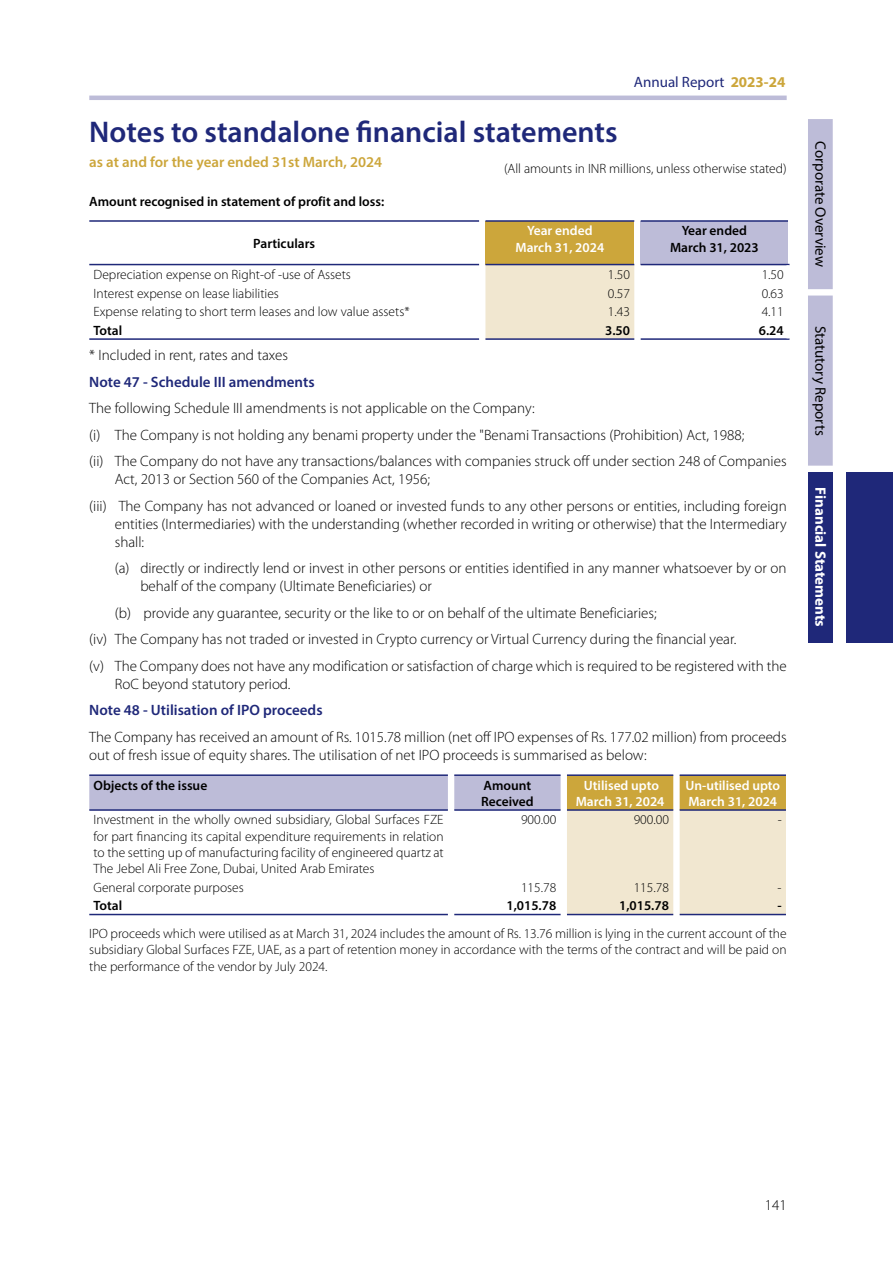
<style>
.page{position:relative;width:893px;height:1263px;background:#fff}
.page>*{position:absolute;margin:0;border:0;box-sizing:border-box;transform-origin:0 0}
.t1{font:600 30px "Myriad Pro";color:#1f2879}
.t2{font:300 15px/26.5px "Myriad Pro";color:#000}
.t3{font:600 15px "Myriad Pro";color:#1f2879}
.t4{font:600 15px "Myriad Pro";color:#cca63b}
.t5{font:15px "Myriad Pro";color:#000}
.t6{font:700 15px "Myriad Pro";color:#fff}
.t7{font:15px "Myriad Pro";color:#1f2879}
.t8{font:300 13.5px/16.2px "Myriad Pro";color:#000;text-align:justify}
.t9{font:600 13.5px/16.2px "Myriad Pro";color:#000;text-align:center}
.t10{font:600 13.5px/16.2px "Myriad Pro";color:#fff;text-align:center}
.s1{font-weight:700;color:#cca63b}
</style>
<div class="page">
<div style="left:847px;top:472px;width:46px;height:170px;background:#1f2879"></div>
<div style="left:808px;top:119px;width:25px;height:347px;background:#bdbcd8"></div>
<div style="left:808px;top:472px;width:25px;height:170px;background:#1f2879"></div>
<hr style="left:89px;top:96px;width:698px;height:4px;background:#bdbcd8">
<div style="left:485px;top:221px;width:149px;height:44px;background:#cca63b"></div>
<div style="left:641px;top:221px;width:147px;height:44px;background:#bdbcd8"></div>
<div style="left:485px;top:265px;width:149px;height:73px;background:#f1e7d0"></div>
<hr style="left:89px;top:220px;width:390px;height:2px;background:#1f2879">
<hr style="left:485px;top:220px;width:149px;height:2px;background:#1f2879">
<hr style="left:641px;top:220px;width:147px;height:2px;background:#1f2879">
<hr style="left:89px;top:264px;width:390px;height:1px;background:#1f2879">
<hr style="left:485px;top:264px;width:149px;height:1px;background:#1f2879">
<hr style="left:641px;top:264px;width:148px;height:1px;background:#1f2879">
<hr style="left:89px;top:338px;width:390px;height:2px;background:#1f2879">
<hr style="left:485px;top:338px;width:149px;height:2px;background:#1f2879">
<hr style="left:641px;top:338px;width:148px;height:2px;background:#1f2879">
<div style="left:89px;top:776px;width:472px;height:33px;background:#bdbcd8"></div>
<svg style="left:567px;top:775px;width:219px;height:139px;background:#e8d8ae"></svg>
<hr style="left:89px;top:774px;width:359px;height:2px;background:#1f2879">
<hr style="left:454px;top:774px;width:107px;height:2px;background:#1f2879">
<hr style="left:567px;top:774px;width:106px;height:2px;background:#1f2879">
<hr style="left:680px;top:774px;width:106px;height:2px;background:#1f2879">
<hr style="left:89px;top:809px;width:359px;height:2px;background:#1f2879">
<hr style="left:454px;top:809px;width:107px;height:2px;background:#1f2879">
<hr style="left:567px;top:809px;width:106px;height:2px;background:#1f2879">
<hr style="left:680px;top:809px;width:106px;height:2px;background:#1f2879">
<hr style="left:89px;top:914px;width:359px;height:1px;background:#1f2879">
<hr style="left:454px;top:914px;width:107px;height:1px;background:#1f2879">
<hr style="left:567px;top:914px;width:106px;height:1px;background:#1f2879">
<hr style="left:680px;top:914px;width:106px;height:1px;background:#1f2879">
<p class="t7" style="left:634px;top:73px;width:153px">Annual Report <span class="s1">2023-24</span></p>
<h1 class="t1" style="left:89px;top:112px;width:530px">Notes to standalone financial statements</h1>
<p class="t4" style="left:89px;top:152px;width:294px">as at and for the year ended 31st March, 2024</p>
<p class="t8" style="left:504px;top:161px;width:284px">(All amounts in INR millions, unless otherwise stated)</p>
<p class="t9" style="left:89px;top:193px;width:297px">Amount recognised in statement of profit and loss:</p>
<p class="t9" style="left:253px;top:235px;width:63px">Particulars</p>
<p class="t10" style="left:515px;top:222px;width:90px">Year ended<br>March 31, 2024</p>
<p class="t9" style="left:670px;top:222px;width:90px">Year ended<br>March 31, 2023</p>
<p class="t8" style="left:94px;top:267px;width:259px">Depreciation expense on Right-of -use of Assets</p>
<p class="t8" style="left:608px;top:267px;width:24px">1.50</p>
<p class="t8" style="left:762px;top:267px;width:24px">1.50</p>
<p class="t8" style="left:94px;top:285px;width:187px">Interest expense on lease liabilities</p>
<p class="t8" style="left:608px;top:285px;width:24px">0.57</p>
<p class="t8" style="left:762px;top:285px;width:24px">0.63</p>
<p class="t8" style="left:94px;top:304px;width:318px">Expense relating to short term leases and low value assets*</p>
<p class="t8" style="left:608px;top:304px;width:24px">1.43</p>
<p class="t8" style="left:762px;top:304px;width:24px">4.11</p>
<p class="t9" style="left:94px;top:322px;width:30px">Total</p>
<p class="t9" style="left:605px;top:322px;width:26px">3.50</p>
<p class="t9" style="left:759px;top:322px;width:26px">6.24</p>
<p class="t2" style="left:89px;top:342px;width:200px">* Included in rent, rates and taxes</p>
<p class="t3" style="left:89px;top:372px;width:227px">Note 47 - Schedule III amendments</p>
<p class="t2" style="left:89px;top:395px;width:699px">The following Schedule III amendments is not applicable on the Company:<br>(i) The Company is not holding any benami property under the "Benami Transactions (Prohibition) Act, 1988;<br>(ii) The Company do not have any transactions/balances with companies struck off under section 248 of Companies</p>
<p class="t2" style="left:89px;top:466px;width:699px;text-indent:26px">Act, 2013 or Section 560 of the Companies Act, 1956;<br>(iii) The Company has not advanced or loaned or invested funds to any other persons or entities, including foreign</p>
<p class="t2" style="left:115px;top:515px;width:673px;line-height:18px">entities (Intermediaries) with the understanding (whether recorded in writing or otherwise) that the Intermediary shall:</p>
<p class="t2" style="left:140px;top:560px;width:648px;line-height:18px;text-indent:-26px">(a) directly or indirectly lend or invest in other persons or entities identified in any manner whatsoever by or on behalf of the company (Ultimate Beneficiaries) or</p>
<p class="t2" style="left:89px;top:600px;width:699px;text-indent:26px">(b) provide any guarantee, security or the like to or on behalf of the ultimate Beneficiaries;<br>(iv) The Company has not traded or invested in Crypto currency or Virtual Currency during the financial year.<br>(v) The Company does not have any modification or satisfaction of charge which is required to be registered with the</p>
<p class="t2" style="left:115px;top:671px;width:177px">RoC beyond statutory period.</p>
<p class="t3" style="left:89px;top:701px;width:235px">Note 48 - Utilisation of IPO proceeds</p>
<p class="t2" style="left:89px;top:728px;width:699px;line-height:18px">The Company has received an amount of Rs. 1015.78 million (net off IPO expenses of Rs. 177.02 million) from proceeds out of fresh issue of equity shares. The utilisation of net IPO proceeds is summarised as below:</p>
<p class="t9" style="left:94px;top:777px;width:115px">Objects of the issue</p>
<p class="t9" style="left:481px;top:777px;width:54px;text-align:left">Amount<br>Received</p>
<p class="t10" style="left:576px;top:777px;width:90px">Utilised upto<br>March 31, 2024</p>
<p class="t10" style="left:685px;top:777px;width:96px;text-align:left">Un-utilised upto<br>March 31, 2024</p>
<p class="t8" style="left:94px;top:812px;width:352px">Investment in the wholly owned subsidiary, Global Surfaces FZE for part financing its capital expenditure requirements in relation to the setting up of manufacturing facility of engineered quartz at The Jebel Ali Free Zone, Dubai, United Arab Emirates</p>
<p class="t8" style="left:521px;top:812px;width:37px">900.00</p>
<p class="t8" style="left:634px;top:812px;width:37px">900.00</p>
<p class="t8" style="left:778px;top:812px;width:6px">-</p>
<p class="t8" style="left:94px;top:879px;width:152px">General corporate purposes</p>
<p class="t8" style="left:521px;top:879px;width:37px">115.78</p>
<p class="t8" style="left:634px;top:879px;width:37px">115.78</p>
<p class="t8" style="left:778px;top:879px;width:6px">-</p>
<p class="t9" style="left:94px;top:897px;width:30px">Total</p>
<p class="t9" style="left:506px;top:897px;width:51px">1,015.78</p>
<p class="t9" style="left:619px;top:897px;width:51px">1,015.78</p>
<p class="t9" style="left:777px;top:897px;width:6px">-</p>
<p class="t8" style="left:89px;top:926px;width:699px">IPO proceeds which were utilised as at March 31, 2024 includes the amount of Rs. 13.76 million is lying in the current account of the subsidiary Global Surfaces FZE, UAE, as a part of retention money in accordance with the terms of the contract and will be paid on the performance of the vendor by July 2024.</p>
<p class="t5" style="left:830px;top:141px;width:127px;rotate:90deg">Corporate Overview</p>
<p class="t5" style="left:830px;top:326px;width:111px;rotate:90deg">Statutory Reports</p>
<p class="t6" style="left:830px;top:487px;width:141px;rotate:90deg">Financial Statements</p>
<p class="t2" style="left:765px;top:1192px;width:23px">141</p>
</div>
